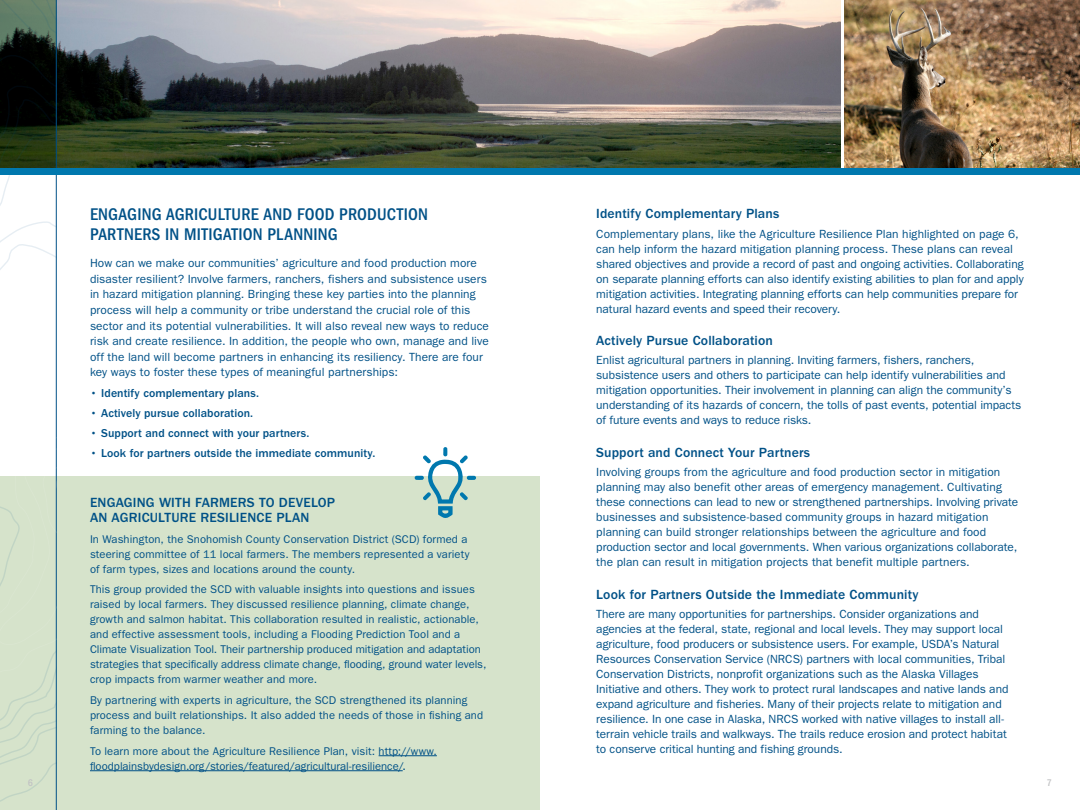
<style>
.page{position:relative;width:1080px;height:810px;background:#fff}
.page>*{position:absolute;margin:0;border:0;box-sizing:border-box;transform-origin:0 0}
.t1{font:500 condensed 17.5px/20px "ITC Franklin Gothic Std";letter-spacing:.01em;color:#005187}
.t2{font:500 13.75px/15px "ITC Franklin Gothic Std";letter-spacing:.01em;color:#005187}
.t3{font:11.88px/15px "ITC Franklin Gothic Std";color:#005187}
.t4{font:500 11.88px "ITC Franklin Gothic Std";letter-spacing:.005em;color:#005187}
.t5{font:11.25px/15px "ITC Franklin Gothic Std";letter-spacing:.005em;color:#005187}
.t6{font:500 condensed 10px "ITC Franklin Gothic Std";color:#c1c2c4}
.s1{font-weight:500}
</style>
<div class="page">
<img style="left:844px;top:0;width:236px;height:168px">
<img style="left:57px;top:0;width:784px;height:168px">
<div style="left:0;top:476px;width:540px;height:334px;background:#d6e3cb"></div>
<hr style="left:379px;top:755px;width:58px;height:1px;background:#005187">
<hr style="left:90px;top:770px;width:313px;height:1px;background:#005187">
<hr style="left:56px;top:0;width:1px;height:810px;background:#005187">
<svg style="left:0;top:0;width:56px;height:393px"></svg>
<svg style="left:0;top:393px;width:56px;height:417px"></svg>
<div style="left:0;top:168px;width:1080px;height:6px;background:#0078ae"></div>
<svg style="left:415px;top:447px;width:61px;height:71px"></svg>
<p class="t6" style="left:28px;top:777px;width:7px">6</p>
<h2 class="t1" style="left:90px;top:204px;width:339px">ENGAGING AGRICULTURE AND FOOD PRODUCTION<br>PARTNERS IN MITIGATION PLANNING</h2>
<p class="t3" style="left:90px;top:255px;width:400px;line-height:15.6px">How can we make our communities’ agriculture and food production more disaster resilient? Involve farmers, ranchers, fishers and subsistence users in hazard mitigation planning. Bringing these key parties into the planning process will help a community or tribe understand the crucial role of this sector and its potential vulnerabilities. It will also reveal new ways to reduce risk and create resilience. In addition, the people who own, manage and live off the land will become partners in enhancing its resiliency. There are four key ways to foster these types of meaningful partnerships:</p>
<p class="t4" style="left:90px;top:386px;width:170px">• Identify complementary plans.</p>
<p class="t4" style="left:90px;top:406px;width:165px">• Actively pursue collaboration.</p>
<p class="t4" style="left:90px;top:426px;width:221px">• Support and connect with your partners.</p>
<p class="t4" style="left:90px;top:446px;width:287px">• Look for partners outside the immediate community.</p>
<h2 class="t2" style="left:90px;top:495px;width:247px">ENGAGING WITH FARMERS TO DEVELOP<br>AN AGRICULTURE RESILIENCE PLAN</h2>
<p class="t5" style="left:90px;top:532px;width:381px">In Washington, the Snohomish County Conservation District (SCD) formed a steering committee of 11 local farmers. The members represented a variety of farm types, sizes and locations around the county.</p>
<p class="t5" style="left:90px;top:582px;width:398px">This group provided the SCD with valuable insights into questions and issues raised by local farmers. They discussed resilience planning, climate change, growth and salmon habitat. This collaboration resulted in realistic, actionable, and effective assessment tools, including a Flooding Prediction Tool and a Climate Visualization Tool. Their partnership produced mitigation and adaptation strategies that specifically address climate change, flooding, ground water levels, crop impacts from warmer weather and more.</p>
<p class="t5" style="left:90px;top:693px;width:395px">By partnering with experts in agriculture, the SCD strengthened its planning process and built relationships. It also added the needs of those in fishing and farming to the balance.</p>
<p class="t5" style="left:90px;top:743px;width:348px">To learn more about the Agriculture Resilience Plan, visit: http://www. floodplainsbydesign.org/stories/featured/agricultural-resilience/<span class="s1">.</span></p>
<p class="t2" style="left:596px;top:207px;width:185px">Identify Complementary Plans</p>
<p class="t3" style="left:596px;top:226px;width:429px">Complementary plans, like the Agriculture Resilience Plan highlighted on page 6, can help inform the hazard mitigation planning process. These plans can reveal shared objectives and provide a record of past and ongoing activities. Collaborating on separate planning efforts can also identify existing abilities to plan for and apply mitigation activities. Integrating planning efforts can help communities prepare for natural hazard events and speed their recovery.</p>
<p class="t2" style="left:596px;top:333px;width:178px">Actively Pursue Collaboration</p>
<p class="t3" style="left:596px;top:353px;width:427px">Enlist agricultural partners in planning. Inviting farmers, fishers, ranchers, subsistence users and others to participate can help identify vulnerabilities and mitigation opportunities. Their involvement in planning can align the community’s understanding of its hazards of concern, the tolls of past events, potential impacts of future events and ways to reduce risks.</p>
<p class="t2" style="left:596px;top:445px;width:215px">Support and Connect Your Partners</p>
<p class="t3" style="left:596px;top:465px;width:424px">Involving groups from the agriculture and food production sector in mitigation planning may also benefit other areas of emergency management. Cultivating these connections can lead to new or strengthened partnerships. Involving private businesses and subsistence-based community groups in hazard mitigation planning can build stronger relationships between the agriculture and food production sector and local governments. When various organizations collaborate, the plan can result in mitigation projects that benefit multiple partners.</p>
<p class="t2" style="left:596px;top:587px;width:324px">Look for Partners Outside the Immediate Community</p>
<p class="t3" style="left:596px;top:607px;width:414px">There are many opportunities for partnerships. Consider organizations and agencies at the federal, state, regional and local levels. They may support local agriculture, food producers or subsistence users. For example, USDA’s Natural Resources Conservation Service (NRCS) partners with local communities, Tribal Conservation Districts, nonprofit organizations such as the Alaska Villages Initiative and others. They work to protect rural landscapes and native lands and expand agriculture and fisheries. Many of their projects relate to mitigation and resilience. In one case in Alaska, NRCS worked with native villages to install all&shy;terrain vehicle trails and walkways. The trails reduce erosion and protect habitat to conserve critical hunting and fishing grounds.</p>
<p class="t6" style="left:1047px;top:777px;width:7px">7</p>
</div>
